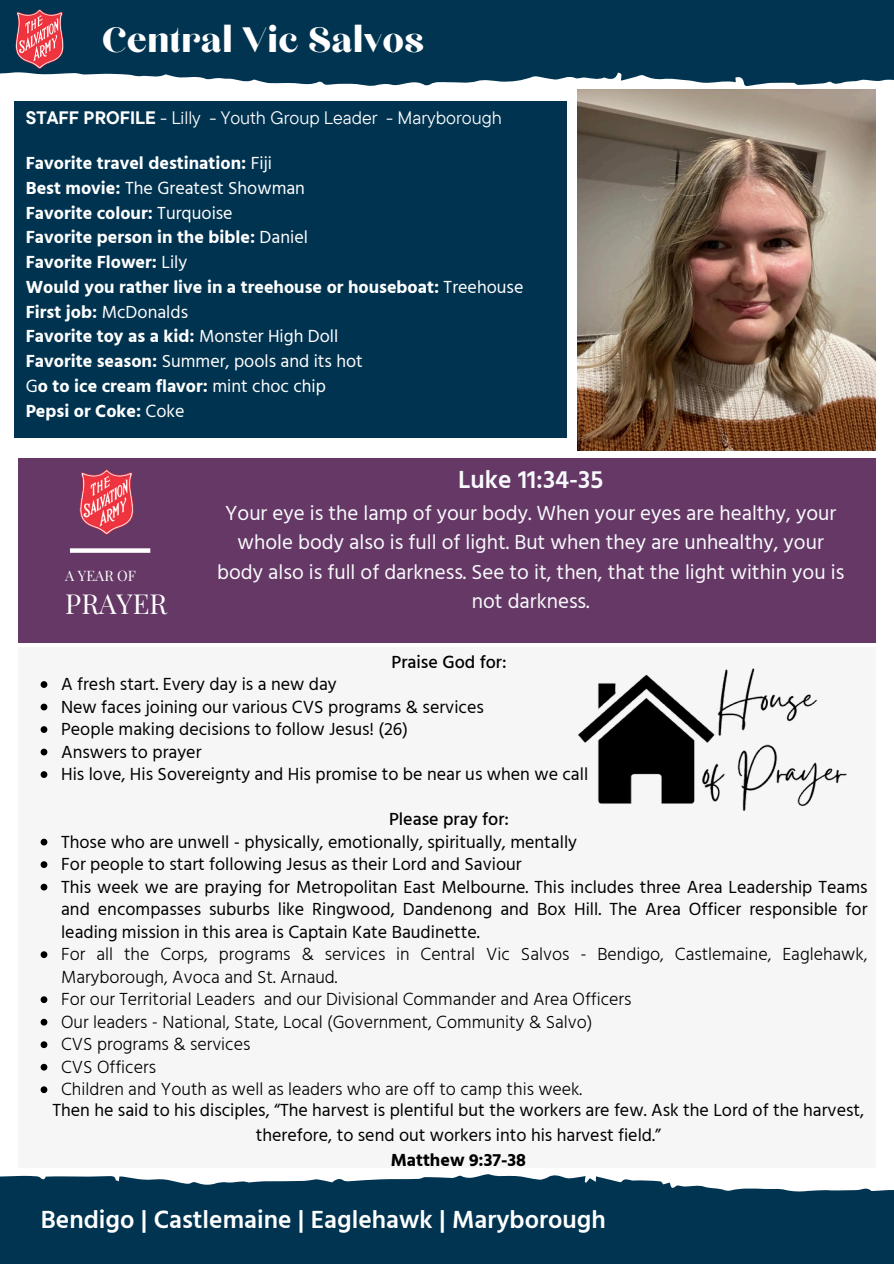
<style>
.page{position:relative;width:894px;height:1264px;background:#fff}
.page>*{position:absolute;margin:0;border:0;box-sizing:border-box;transform-origin:0 0}
.t1{font:44.1px "Chloe";color:#fff}
.t2{font:27.45px "Playfair Display";color:#fff}
.t3{font:600 25.5px "Hind Guntur";color:#fff}
.t4{font:600 25.5px "Hind Guntur";color:#f9fafd}
.t5{font:21px/29.2px "Hind Guntur";color:#f9fafd;text-align:center}
.t6{font:18px/22.5px "Hind Guntur";color:#000;text-align:justify}
.t7{font:300 18px/22.5px "Hind Guntur";color:#000}
.t8{font:700 18px/24.8px "Hind Guntur";color:#fff}
.t9{font:18px "TT Commons Pro";color:#fff}
.t10{font:500 18px "Hind Guntur";color:#000}
.t11{font:700 18px "Hind Guntur";color:#000}
.t12{font:14.4px "Playfair Display";color:#fff}
.s1{font-weight:700}
.s2{font-weight:400}
</style>
<div class="page">
<svg style="left:0;top:0;width:893px;height:124px;fill:#003450"></svg>
<img style="left:14px;top:8px;width:51px;height:61px">
<svg style="left:0;top:1174px;width:893px;height:89px;background:#15455e"></svg>
<div style="left:18px;top:646px;width:856px;height:521px;background:#f6f6f6"></div>
<svg style="left:41px;top:681px;width:6px;height:7px"></svg>
<svg style="left:41px;top:703px;width:6px;height:7px"></svg>
<svg style="left:41px;top:726px;width:6px;height:7px"></svg>
<svg style="left:41px;top:748px;width:6px;height:7px"></svg>
<svg style="left:41px;top:771px;width:6px;height:7px"></svg>
<svg style="left:41px;top:838px;width:6px;height:7px"></svg>
<svg style="left:41px;top:861px;width:6px;height:7px"></svg>
<svg style="left:41px;top:883px;width:6px;height:7px"></svg>
<svg style="left:41px;top:951px;width:6px;height:7px"></svg>
<svg style="left:41px;top:996px;width:6px;height:7px"></svg>
<svg style="left:41px;top:1018px;width:6px;height:7px"></svg>
<svg style="left:41px;top:1041px;width:6px;height:7px"></svg>
<svg style="left:41px;top:1063px;width:6px;height:7px"></svg>
<svg style="left:41px;top:1086px;width:6px;height:7px"></svg>
<img style="left:578px;top:668px;width:269px;height:143px">
<div style="left:18px;top:458px;width:857px;height:184px;background:#653866"></div>
<img style="left:79px;top:469px;width:55px;height:66px">
<div style="left:70px;top:548px;width:80px;height:5px;background:#fff"></div>
<img style="left:577px;top:89px;width:297px;height:361px">
<div style="left:14px;top:102px;width:553px;height:336px;background:#003350"></div>
<p class="t1" style="left:102px;top:19px;width:324px">Central Vic Salvos</p>
<p class="t9" style="left:26px;top:106px;width:477px"><span class="s1">STAFF PROFILE</span> - Lilly - Youth Group Leader - Maryborough</p>
<p class="t8" style="left:26px;top:150px;width:499px">Favorite travel destination: <span class="s2">Fiji<br></span>Best movie: <span class="s2">The Greatest Showman<br></span>Favorite colour: <span class="s2">Turquoise<br></span>Favorite person in the bible: <span class="s2">Daniel<br></span>Favorite Flower: <span class="s2">Lily<br></span>Would you rather live in a treehouse or houseboat: <span class="s2">Treehouse </span>First job: <span class="s2">McDonalds<br></span>Favorite toy as a kid: <span class="s2">Monster High Doll<br></span>Favorite season: <span class="s2">Summer, pools and its hot<br>G</span>o to ice cream flavor: <span class="s2">mint choc chip<br></span>Pepsi or Coke: <span class="s2">Coke</span></p>
<p class="t12" style="left:65px;top:565px;width:72px">A YEAR OF</p>
<p class="t2" style="left:65px;top:584px;width:104px">PRAYER</p>
<p class="t4" style="left:458px;top:465px;width:146px">Luke 11:34-35</p>
<p class="t5" style="left:217px;top:498px;width:628px">Your eye is the lamp of your body. When your eyes are healthy, your whole body also is full of light. But when they are unhealthy, your body also is full of darkness. See to it, then, that the light within you is not darkness.</p>
<h1 class="t10" style="left:391px;top:651px;width:116px">Praise God for:</h1>
<h5 class="t6" style="left:61px;top:672px;width:277px">A fresh start. Every day is a new day</h5>
<h5 class="t6" style="left:61px;top:695px;width:424px">New faces joining our various CVS programs &amp; services</h5>
<p class="t6" style="left:61px;top:717px;width:348px">People making decisions to follow Jesus! (26)</p>
<p class="t6" style="left:61px;top:740px;width:142px">Answers to prayer</p>
<p class="t6" style="left:61px;top:762px;width:528px">His love, His Sovereignty and His promise to be near us when we call</p>
<h3 class="t10" style="left:389px;top:808px;width:121px">Please pray for:</h3>
<h4 class="t6" style="left:61px;top:830px;width:517px">Those who are unwell - physically, emotionally, spiritually, mentally</h4>
<p class="t6" style="left:61px;top:852px;width:462px">For people to start following Jesus as their Lord and Saviour</p>
<p class="t6" style="left:61px;top:875px;width:807px">This week we are praying for Metropolitan East Melbourne. This includes three Area Leadership Teams and encompasses suburbs like Ringwood, Dandenong and Box Hill. The Area Officer responsible for leading mission in this area is Captain Kate Baudinette.</p>
<p class="t7" style="left:61px;top:942px;width:807px">For all the Corps, programs &amp; services in Central Vic Salvos - Bendigo, Castlemaine, Eaglehawk,<br>Maryborough, Avoca and St. Arnaud.</p>
<p class="t7" style="left:61px;top:987px;width:572px">For our Territorial Leaders and our Divisional Commander and Area Officers</p>
<p class="t7" style="left:61px;top:1010px;width:532px">Our leaders - National, State, Local (Government, Community &amp; Salvo)</p>
<h4 class="t7" style="left:61px;top:1032px;width:191px">CVS programs &amp; services</h4>
<p class="t7" style="left:61px;top:1055px;width:96px">CVS Officers</p>
<p class="t7" style="left:61px;top:1077px;width:522px">Children and Youth as well as leaders who are off to camp this week.</p>
<p class="t6" style="left:52px;top:1097px;width:813px;line-height:24.8px;text-align:center">Then he said to his disciples, “The harvest is plentiful but the workers are few. Ask the Lord of the harvest, therefore, to send out workers into his harvest field.”</p>
<p class="t11" style="left:390px;top:1149px;width:137px">Matthew 9:37-38</p>
<p class="t3" style="left:41px;top:1204px;width:566px">Bendigo | Castlemaine | Eaglehawk | Maryborough</p>
</div>
